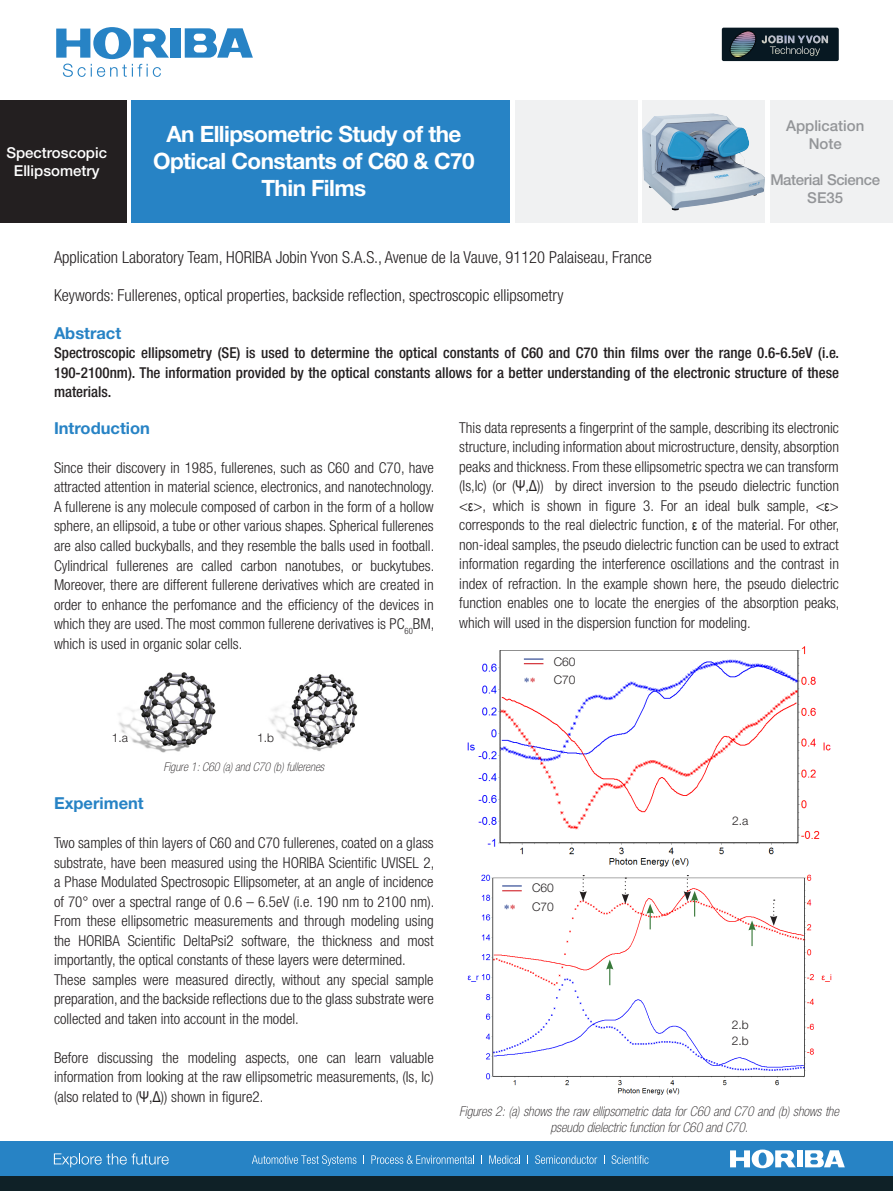
<style>
.page{position:relative;width:893px;height:1191px;background:#fff}
.page>*{position:absolute;margin:0;border:0;box-sizing:border-box;transform-origin:0 0}
.Sous_titre{font:700 22.5px/27px "Helvetica Neue LT Std";letter-spacing:-.025em;color:#fff;text-align:center}
.Texte_normal{font:300 condensed 16.5px "Helvetica Neue LT Std";color:#231f20}
.Sous_titre_bleu{font:700 16.5px "Helvetica Neue LT Std";color:#2783c5}
.Texte_de_base{font:300 condensed 15px/19.5px "Helvetica Neue LT Std";color:#231f20;text-align:justify}
.Légende{font:300 condensed 15px/19.5px "Helvetica Neue LT Std";color:#231f20;text-align:justify}
.Texte_de_base-2{font:500 condensed 15px/19.5px "Helvetica Neue LT Std";color:#231f20;text-align:justify}
.t1{font:500 15px/18px "Helvetica Neue LT Std";color:#fff;text-align:center}
.Titre_en_blanc{font:500 15px/18px "Helvetica Neue LT Std";color:#939598;text-align:center}
.Titre_en_blanc-2{font:500 15px "Helvetica Neue LT Std";letter-spacing:-.025em;color:#939598}
.Légende-2{font:italic 100 condensed 13.5px/16.2px "Helvetica Neue LT Std";color:#231f20;text-align:center}
.Légende-3{font:italic 100 condensed 12px "Helvetica Neue LT Std";color:#231f20}
.Titre_en_blanc-3{font:300 12px "Helvetica Neue LT Std";color:#231f20}
.s1{font-family:"Arial Narrow";font-weight:400;font-stretch:normal}
</style>
<div class="page">
<div style="left:0;top:1141px;width:893px;height:34px;background:#2783c5"></div>
<div style="left:0;top:1175px;width:893px;height:16px;background:#0f2127"></div>
<div style="left:797px;top:1150px;width:6px;height:17px;background:#fff"></div>
<svg style="left:730px;top:1149px;width:66px;height:19px"></svg>
<svg style="left:805px;top:1150px;width:40px;height:17px"></svg>
<svg style="left:54px;top:1153px;width:115px;height:14px"></svg>
<svg style="left:252px;top:1155px;width:104px;height:10px"></svg>
<svg style="left:371px;top:1155px;width:103px;height:9px"></svg>
<svg style="left:489px;top:1155px;width:31px;height:9px"></svg>
<svg style="left:535px;top:1155px;width:62px;height:9px"></svg>
<svg style="left:611px;top:1155px;width:37px;height:9px"></svg>
<div style="left:171px;top:29px;width:10px;height:29px;background:#2783c5"></div>
<svg style="left:185px;top:28px;width:68px;height:30px"></svg>
<svg style="left:56px;top:27px;width:113px;height:50px"></svg>
<div style="left:722px;top:28px;width:117px;height:33px;background:#071822;border-radius:2px"></div>
<svg style="left:729px;top:31px;width:99px;height:27px"></svg>
<div style="left:0;top:100px;width:126px;height:123px;background:#231f20"></div>
<img style="left:467px;top:874px;width:365px;height:221px">
<svg style="left:502px;top:885px;width:20px;height:6px"></svg>
<div style="left:515px;top:100px;width:123px;height:123px;background:#f0f1f2"></div>
<svg style="left:642px;top:101px;width:123px;height:122px"></svg>
<img style="left:642px;top:113px;width:71px;height:31px">
<div style="left:131px;top:100px;width:378px;height:123px;background:#2783c5"></div>
<div style="left:770px;top:100px;width:123px;height:123px;background:#f0f1f2"></div>
<img style="left:467px;top:646px;width:364px;height:221px">
<svg style="left:524px;top:658px;width:19px;height:6px"></svg>
<img style="left:118px;top:672px;width:98px;height:81px">
<img style="left:270px;top:674px;width:88px;height:77px">
<svg style="left:606px;top:959px;width:7px;height:26px"></svg>
<svg style="left:646px;top:903px;width:8px;height:26px"></svg>
<svg style="left:748px;top:920px;width:8px;height:26px"></svg>
<svg style="left:579px;top:875px;width:8px;height:26px"></svg>
<svg style="left:622px;top:877px;width:7px;height:26px"></svg>
<svg style="left:684px;top:875px;width:14px;height:41px"></svg>
<svg style="left:770px;top:899px;width:7px;height:26px"></svg>
<svg style="left:505px;top:904px;width:10px;height:5px"></svg>
<svg style="left:525px;top:677px;width:10px;height:5px"></svg>
<p class="t1" style="left:6px;top:143px;width:102px">Spectroscopic<br>Ellipsometry</p>
<p class="Sous_titre" style="left:153px;top:120px;width:323px">An Ellipsometric Study of the<br>Optical Constants of C60 &amp; C70<br>Thin Films</p>
<p class="Titre_en_blanc" style="left:786px;top:116px;width:80px">Application<br>Note</p>
<p class="Titre_en_blanc-2" style="left:770px;top:170px;width:111px">Material Science</p>
<p class="Titre_en_blanc" style="left:807px;top:188px;width:37px">SE35</p>
<p class="Texte_normal" style="left:54px;top:248px;width:599px">Application Laboratory Team, HORIBA Jobin Yvon S.A.S., Avenue de la Vauve, 91120 Palaiseau, France</p>
<p class="Texte_normal" style="left:54px;top:285px;width:511px">Keywords: Fullerenes, optical properties, backside reflection, spectroscopic ellipsometry</p>
<p class="Sous_titre_bleu" style="left:54px;top:322px;width:69px">Abstract</p>
<p class="Texte_de_base-2" style="left:54px;top:343px;width:786px">Spectroscopic ellipsometry (SE) is used to determine the optical constants of C60 and C70 thin films over the range 0.6-6.5eV (i.e.<br>190-2100nm). The information provided by the optical constants allows for a better understanding of the electronic structure of these materials.</p>
<p class="Sous_titre_bleu" style="left:54px;top:418px;width:97px">Introduction</p>
<p class="Texte_de_base" style="left:54px;top:458px;width:382px">Since their discovery in 1985, fullerenes, such as C60 and C70, have attracted attention in material science, electronics, and nanotechnology.<br>A fullerene is any molecule composed of carbon in the form of a hollow sphere, an ellipsoid, a tube or other various shapes. Spherical fullerenes are also called buckyballs, and they resemble the balls used in football.<br>Cylindrical fullerenes are called carbon nanotubes, or buckytubes.<br>Moreover, there are different fullerene derivatives which are created in order to enhance the perfomance and the efficiency of the devices in which they are used. The most common fullerene derivatives is PC<sub>60</sub>BM, which is used in organic solar cells.</p>
<p class="Titre_en_blanc-3" style="left:112px;top:730px;width:18px">1.a</p>
<p class="Titre_en_blanc-3" style="left:257px;top:730px;width:18px">1.b</p>
<p class="Légende-3" style="left:164px;top:760px;width:162px">Figure 1: C60 (a) and C70 (b) fullerenes</p>
<p class="Sous_titre_bleu" style="left:54px;top:793px;width:91px">Experiment</p>
<p class="Texte_de_base" style="left:54px;top:833px;width:382px">Two samples of thin layers of C60 and C70 fullerenes, coated on a glass substrate, have been measured using the HORIBA Scientific UVISEL 2, a Phase Modulated Spectrosopic Ellipsometer, at an angle of incidence of 70° over a spectral range of 0.6 – 6.5eV (i.e. 190 nm to 2100 nm).<br>From these ellipsometric measurements and through modeling using the HORIBA Scientific DeltaPsi2 software, the thickness and most importantly, the optical constants of these layers were determined.</p>
<p class="Texte_de_base" style="left:54px;top:969px;width:381px">These samples were measured directly, without any special sample preparation, and the backside reflections due to the glass substrate were collected and taken into account in the model.</p>
<p class="Légende" style="left:54px;top:1047px;width:381px">Before discussing the modeling aspects, one can learn valuable information from looking at the raw ellipsometric measurements, (Is, Ic) (also related to (<span class="s1">Ψ,Δ</span>)) shown in figure2.</p>
<p class="Légende" style="left:459px;top:418px;width:382px">This data represents a fingerprint of the sample, describing its electronic structure, including information about microstructure, density, absorption peaks and thickness. From these ellipsometric spectra we can transform (Is,Ic) (or (<span class="s1">Ψ,Δ</span>)) by direct inversion to the pseudo dielectric function &lt;<span class="s1">ε</span>&gt;, which is shown in figure 3. For an ideal bulk sample, &lt;<span class="s1">ε</span>&gt; corresponds to the real dielectric function, <span class="s1">ε</span> of the material. For other, non-ideal samples, the pseudo dielectric function can be used to extract information regarding the interference oscillations and the contrast in index of refraction. In the example shown here, the pseudo dielectric function enables one to locate the energies of the absorption peaks, which will used in the dispersion function for modeling.</p>
<p class="Titre_en_blanc-3" style="left:554px;top:654px;width:23px">C60</p>
<p class="Titre_en_blanc-3" style="left:554px;top:672px;width:23px">C70</p>
<p class="Titre_en_blanc-3" style="left:532px;top:880px;width:23px">C60</p>
<p class="Titre_en_blanc-3" style="left:532px;top:899px;width:23px">C70</p>
<p class="Titre_en_blanc-3" style="left:732px;top:813px;width:18px">2.a</p>
<p class="Titre_en_blanc-3" style="left:732px;top:1017px;width:18px">2.b</p>
<p class="Titre_en_blanc-3" style="left:732px;top:1033px;width:18px">2.b</p>
<p class="Légende-2" style="left:459px;top:1103px;width:381px">Figures 2: (a) shows the raw ellipsometric data for C60 and C70 and (b) shows the pseudo dielectric function for C60 and C70.</p>
</div>
